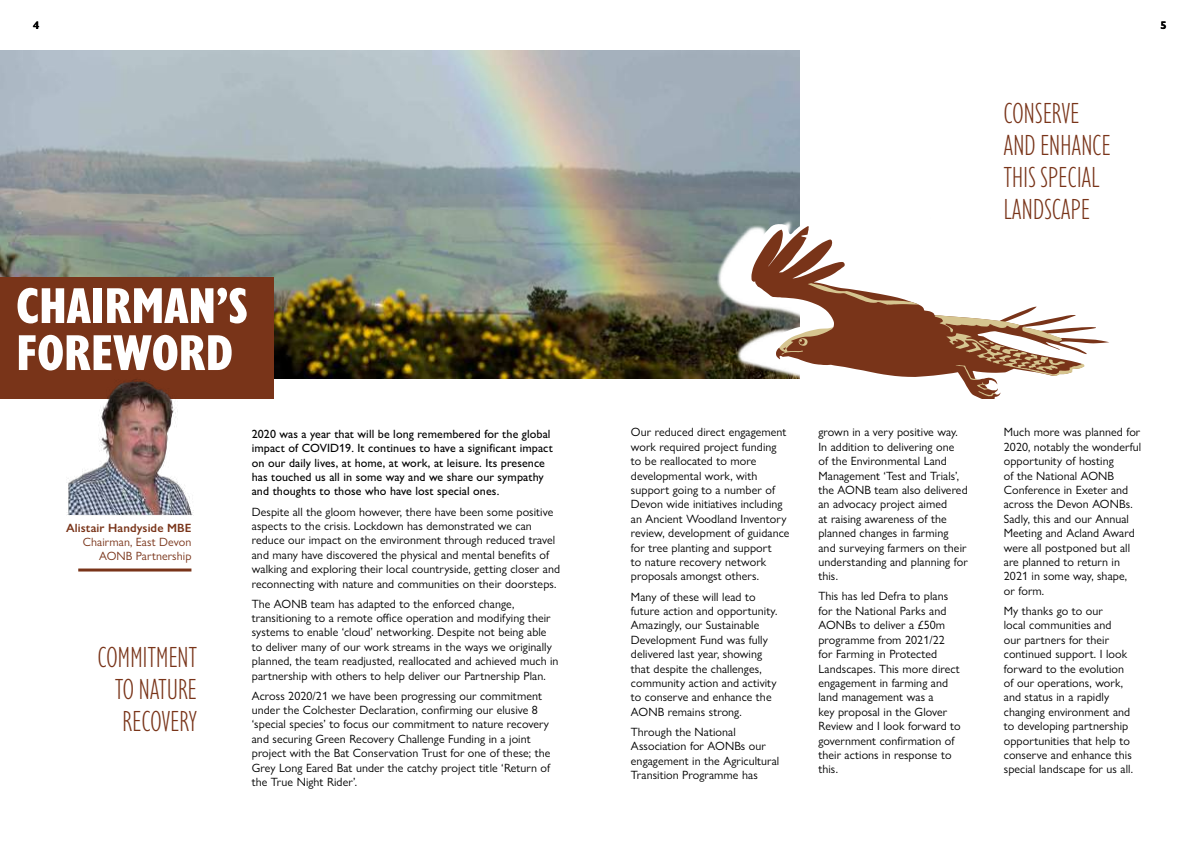
<style>
.page{position:relative;width:1191px;height:842px;background:#fff}
.page>*{position:absolute;margin:0;border:0;box-sizing:border-box;transform-origin:0 0}
.t1{font:800 condensed 52px/47px "Gill Sans Nova";letter-spacing:-.01em;color:#fff}
.t2{font:300 condensed 30px/32px "Gill Sans Nova";letter-spacing:.01em;color:#793419;text-align:justify}
.t3{font:12px/14.4px "Gill Sans Nova";letter-spacing:.005em;color:#000}
.t4{font:500 12px/14.4px "Gill Sans Nova";letter-spacing:.005em;color:#000}
.t5{font:12px/14.4px "Gill Sans Nova";letter-spacing:.005em;color:#793419;text-align:right}
.t6{font:600 12px "Gill Sans Nova";letter-spacing:.005em;color:#793419}
.t7{font:700 11px "Gill Sans Nova";color:#000}
</style>
<div class="page">
<img style="left:0;top:50px;width:799px;height:329px">
<div style="left:0;top:278px;width:274px;height:121px;background:#793419"></div>
<img style="left:67px;top:379px;width:127px;height:136px">
<hr style="left:78px;top:568px;width:113px;height:3px;background:#793419">
<svg style="left:716px;top:219px;width:24px;height:160px"></svg>
<svg style="left:918px;top:304px;width:191px;height:95px"></svg>
<svg style="left:740px;top:219px;width:178px;height:160px"></svg>
<svg style="left:934px;top:315px;width:150px;height:81px"></svg>
<p class="t7" style="left:33px;top:18px;width:8px">4</p>
<p class="t7" style="left:1160px;top:18px;width:8px">5</p>
<h1 class="t1" style="left:16px;top:280px;width:233px">CHAIRMAN’S<br>FOREWORD</h1>
<p class="t6" style="left:66px;top:520px;width:127px">Alistair Handyside MBE</p>
<p class="t5" style="left:83px;top:534px;width:110px">Chairman, East Devon<br>AONB Partnership</p>
<h2 class="t2" style="left:115px;top:641px;width:83px;text-indent:-17px">COMMITMENT TO NATURE RECOVERY</h2>
<p class="t4" style="left:252px;top:426px;width:302px">2020 was a year that will be long remembered for the global impact of COVID19. It continues to have a significant impact on our daily lives, at home, at work, at leisure. Its presence has touched us all in some way and we share our sympathy and thoughts to those who have lost special ones.</p>
<p class="t3" style="left:252px;top:504px;width:310px">Despite all the gloom however, there have been some positive aspects to the crisis. Lockdown has demonstrated we can reduce our impact on the environment through reduced travel and many have discovered the physical and mental benefits of walking and exploring their local countryside, getting closer and reconnecting with nature and communities on their doorsteps.</p>
<p class="t3" style="left:252px;top:596px;width:308px">The AONB team has adapted to the enforced change, transitioning to a remote office operation and modifying their systems to enable ‘cloud’ networking. Despite not being able to deliver many of our work streams in the ways we originally planned, the team readjusted, reallocated and achieved much in partnership with others to help deliver our Partnership Plan.</p>
<p class="t3" style="left:252px;top:688px;width:300px">Across 2020/21 we have been progressing our commitment under the Colchester Declaration, confirming our elusive 8 ‘special species’ to focus our commitment to nature recovery and securing Green Recovery Challenge Funding in a joint project with the Bat Conservation Trust for one of these; the Grey Long Eared Bat under the catchy project title ‘Return of the True Night Rider’.</p>
<h2 class="t2" style="left:1003px;top:96px;width:108px;text-align:left">CONSERVE<br>AND ENHANCE<br>THIS SPECIAL<br>LANDSCAPE</h2>
<p class="t3" style="left:631px;top:425px;width:160px">Our reduced direct engagement work required project funding to be reallocated to more developmental work, with support going to a number of<br>Devon wide initiatives including an Ancient Woodland Inventory review, development of guidance for tree planting and support<br>to nature recovery network proposals amongst others.</p>
<p class="t3" style="left:631px;top:589px;width:148px">Many of these will lead to future action and opportunity.<br>Amazingly, our Sustainable<br>Development Fund was fully delivered last year, showing that despite the challenges, community action and activity to conserve and enhance the<br>AONB remains strong.</p>
<p class="t3" style="left:631px;top:724px;width:150px">Through the National<br>Association for AONBs our engagement in the Agricultural<br>Transition Programme has</p>
<p class="t3" style="left:818px;top:425px;width:151px">grown in a very positive way.<br>In addition to delivering one<br>of the Environmental Land<br>Management ‘Test and Trials’, the AONB team also delivered an advocacy project aimed<br>at raising awareness of the planned changes in farming and surveying farmers on their understanding and planning for this.</p>
<p class="t3" style="left:818px;top:589px;width:144px">This has led Defra to plans for the National Parks and<br>AONBs to deliver a £50m programme from 2021/22 for Farming in Protected<br>Landscapes. This more direct engagement in farming and land management was a<br>key proposal in the Glover<br>Review and I look forward to government confirmation of their actions in response to this.</p>
<p class="t3" style="left:1003px;top:425px;width:139px">Much more was planned for<br>2020, notably the wonderful opportunity of hosting<br>of the National AONB<br>Conference in Exeter and across the Devon AONBs.<br>Sadly, this and our Annual<br>Meeting and Acland Award were all postponed but all are planned to return in<br>2021 in some way, shape,<br>or form.</p>
<p class="t3" style="left:1003px;top:603px;width:131px">My thanks go to our<br>local communities and<br>our partners for their continued support. I look forward to the evolution of our operations, work, and status in a rapidly changing environment and to developing partnership opportunities that help to conserve and enhance this special landscape for us all.</p>
</div>
